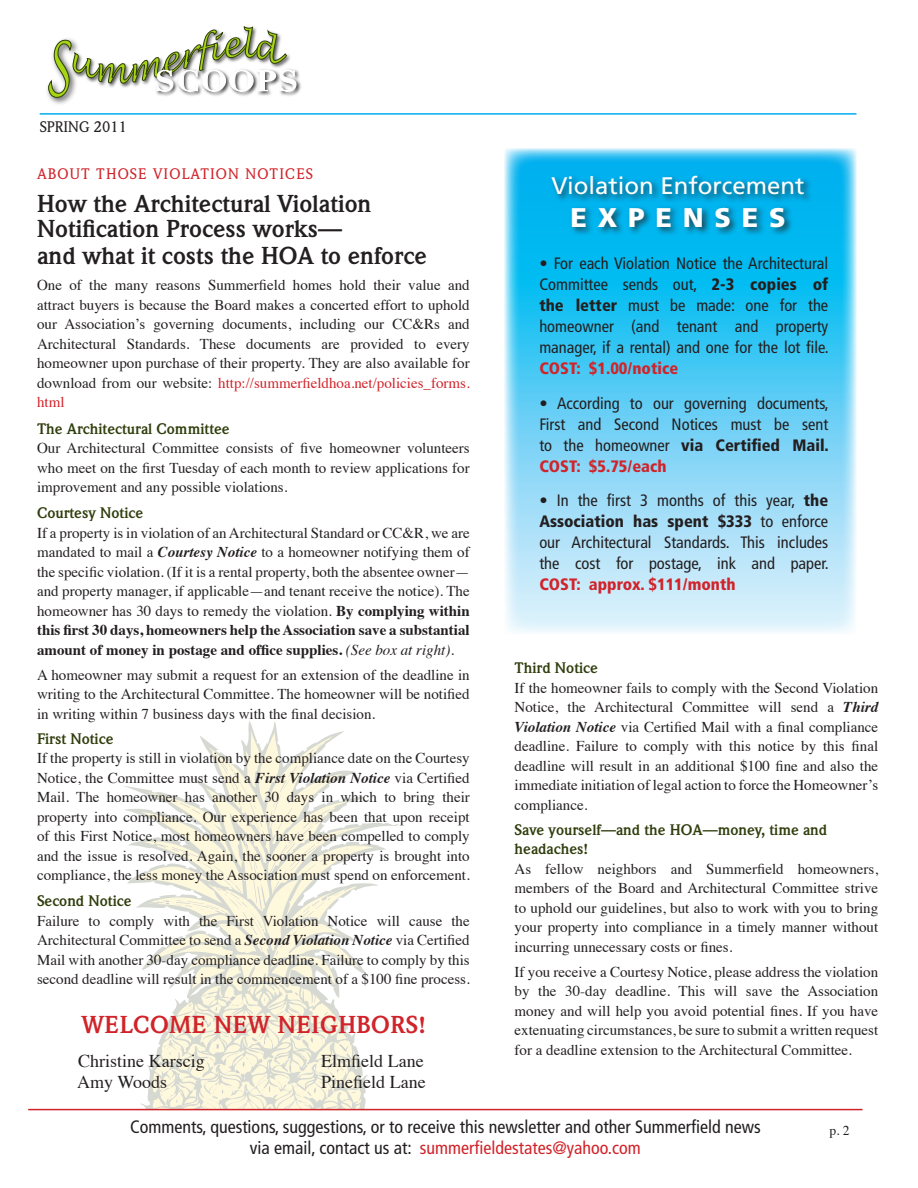
<style>
.page{position:relative;width:918px;height:1188px;background:#fff}
.page>*{position:absolute;margin:0;border:0;box-sizing:border-box;transform-origin:0 0}
.t1{font:900 27px "Frutiger";letter-spacing:.4em;color:#fff}
.t2{font:700 24px/26.2px "Weidemann";color:#231f20}
.t3{font:700 24px "Weidemann";letter-spacing:.025em;color:#d1232a}
.t4{font:24px "Frutiger";color:#fff}
.t5{font:condensed 18px/21.6px "Frutiger";color:#231f20;text-align:center}
.t6{font:18px "Times";color:#231f20}
.t7{font:condensed 16.5px/21px "Frutiger";color:#231f20;text-align:justify}
.t8{font:15px/19.5px "Times";color:#231f20;text-align:justify}
.t9{font:700 15px/19.5px "Weidemann";color:#303e0d}
.t10{font:500 15px "Weidemann";letter-spacing:.075em;color:#d1232a}
.t11{font:500 15px "Weidemann";color:#231f20}
.t12{font:13.5px "Times";color:#231f20}
.s1{color:#d1232a}
.s2{font-weight:700;font-style:italic}
.s3{font-weight:700}
.s4{font-style:italic}
.s5{font-weight:900}
.s6{font-weight:900;color:#d1232a}
</style>
<div class="page">
<svg style="left:134px;top:730px;width:239px;height:379px"></svg>
<hr style="left:40px;top:113px;width:817px;height:2px;background:#00aeef">
<img style="left:47px;top:86px;width:24px;height:18px">
<img style="left:297px;top:70px;width:4px;height:24px">
<svg style="left:48px;top:26px;width:249px;height:72px"></svg>
<hr style="left:28px;top:1109px;width:835px;height:1px;background:#d1232a">
<svg style="left:504px;top:148px;width:353px;height:485px;background:#6cd2f5"></svg>
<div style="left:549px;top:173px;width:264px;height:63px;background:#231f20;opacity:.75"></div>
<p class="t11" style="left:40px;top:118px;width:89px">SPRING 2011</p>
<p class="t10" style="left:37px;top:165px;width:277px">ABOUT THOSE VIOLATION NOTICES</p>
<p class="t2" style="left:37px;top:190px;width:391px">How the Architectural Violation<br>Notification Process works—<br>and what it costs the HOA to enforce</p>
<p class="t8" style="left:37px;top:274px;width:434px">One of the many reasons Summerfield homes hold their value and attract buyers is because the Board makes a concerted effort to uphold our Association’s governing documents, including our CC&amp;Rs and Architectural Standards. These documents are provided to every homeowner upon purchase of their property. They are also available for download from our website: <span class="s1">http://summerfieldhoa.net/policies_forms. html</span></p>
<p class="t9" style="left:37px;top:419px;width:194px">The Architectural Committee</p>
<p class="t8" style="left:37px;top:437px;width:434px">Our Architectural Committee consists of five homeowner volunteers who meet on the first Tuesday of each month to review applications for improvement and any possible violations.</p>
<p class="t9" style="left:37px;top:504px;width:108px">Courtesy Notice</p>
<p class="t8" style="left:37px;top:522px;width:434px">If a property is in violation of an Architectural Standard or CC&amp;R, we are mandated to mail a <span class="s2">Courtesy Notice</span> to a homeowner notifying them of the specific violation. (If it is a rental property, both the absentee owner— and property manager, if applicable—and tenant receive the notice). The homeowner has 30 days to remedy the violation. <span class="s3">By complying within this first 30 days, homeowners help the Association save a substantial amount of money in postage and office supplies.</span> <span class="s4">(See box at right).</span></p>
<p class="t8" style="left:37px;top:664px;width:434px">A homeowner may submit a request for an extension of the deadline in writing to the Architectural Committee. The homeowner will be notified in writing within 7 business days with the final decision.</p>
<p class="t9" style="left:37px;top:729px;width:78px">First Notice</p>
<p class="t8" style="left:37px;top:747px;width:434px">If the property is still in violation by the compliance date on the Courtesy Notice, the Committee must send a <span class="s2">First Violation Notice</span> via Certified Mail. The homeowner has another 30 days in which to bring their property into compliance. Our experience has been that upon receipt of this First Notice, most homeowners have been compelled to comply and the issue is resolved. Again, the sooner a property is brought into compliance, the less money the Association must spend on enforcement.</p>
<p class="t9" style="left:37px;top:892px;width:96px">Second Notice</p>
<p class="t8" style="left:37px;top:910px;width:434px">Failure to comply with the First Violation Notice will cause the Architectural Committee to send a <span class="s2">Second Violation Notice</span> via Certified Mail with another 30-day compliance deadline. Failure to comply by this second deadline will result in the commencement of a $100 fine process.</p>
<p class="t3" style="left:82px;top:1011px;width:346px">WELCOME NEW NEIGHBORS!</p>
<p class="t6" style="left:78px;top:1044px;width:128px">Christine Karscig</p>
<p class="t6" style="left:321px;top:1044px;width:104px">Elmfield Lane</p>
<p class="t6" style="left:77px;top:1065px;width:91px">Amy Woods</p>
<p class="t6" style="left:321px;top:1065px;width:106px">Pinefield Lane</p>
<p class="t5" style="left:130px;top:1116px;width:632px">Comments, questions, suggestions, or to receive this newsletter and other Summerfield news via email, contact us at: <span class="s1">summerfieldestates@yahoo.com</span></p>
<p class="t4" style="left:552px;top:172px;width:254px">Violation Enforcement</p>
<p class="t1" style="left:570px;top:201px;width:217px">EXPENSES</p>
<p class="t7" style="left:539px;top:253px;width:291px">• For each Violation Notice the Architectural Committee sends out, <span class="s5">2-3 copies of the letter</span> must be made: one for the homeowner (and tenant and property manager, if a rental) and one for the lot file.<br><span class="s6">COST: $1.00/notice</span></p>
<p class="t7" style="left:539px;top:393px;width:291px">• According to our governing documents, First and Second Notices must be sent to the homeowner <span class="s5">via Certified Mail.<br></span><span class="s6">COST: $5.75/each</span></p>
<p class="t7" style="left:539px;top:490px;width:291px">• In the first 3 months of this year, <span class="s5">the Association has spent $333</span> to enforce our Architectural Standards. This includes the cost for postage, ink and paper.<br><span class="s6">COST: approx. $111/month</span></p>
<p class="t9" style="left:515px;top:659px;width:85px">Third Notice</p>
<p class="t8" style="left:515px;top:677px;width:365px">If the homeowner fails to comply with the Second Violation Notice, the Architectural Committee will send a <span class="s2">Third Violation Notice</span> via Certified Mail with a final compliance deadline. Failure to comply with this notice by this final deadline will result in an additional $100 fine and also the immediate initiation of legal action to force the Homeowner’s compliance.</p>
<p class="t9" style="left:515px;top:820px;width:314px">Save yourself—and the HOA—money, time and headaches!</p>
<p class="t8" style="left:515px;top:858px;width:365px">As fellow neighbors and Summerfield homeowners, members of the Board and Architectural Committee strive to uphold our guidelines, but also to work with you to bring your property into compliance in a timely manner without incurring unnecessary costs or fines.</p>
<p class="t8" style="left:515px;top:961px;width:365px">If you receive a Courtesy Notice, please address the violation by the 30-day deadline. This will save the Association money and will help you avoid potential fines. If you have extenuating circumstances, be sure to submit a written request for a deadline extension to the Architectural Committee.</p>
<p class="t12" style="left:829px;top:1118px;width:22px">p. 2</p>
</div>
